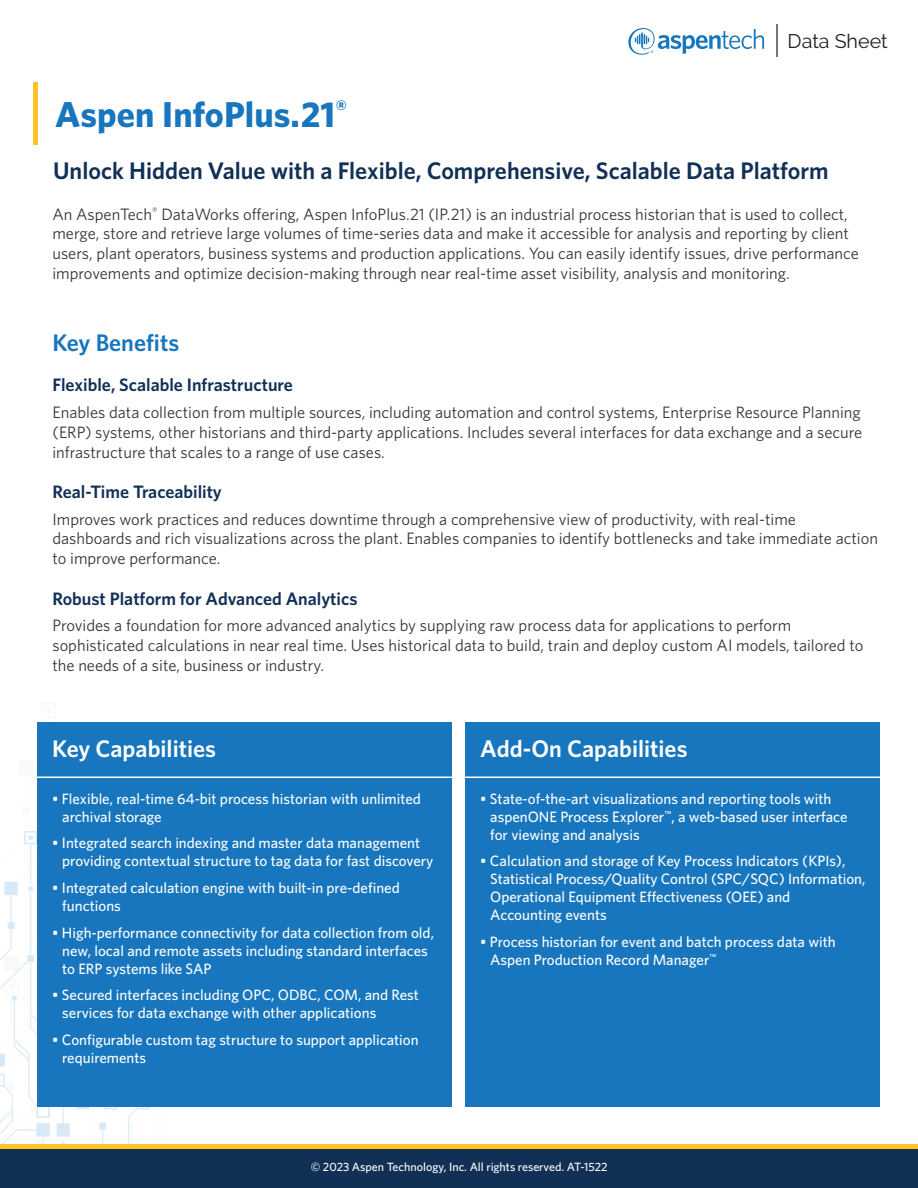
<style>
.page{position:relative;width:918px;height:1188px;background:#fff}
.page>*{position:absolute;margin:0;border:0;box-sizing:border-box;transform-origin:0 0}
.t1{font:700 36px "Whitney";letter-spacing:.005em;color:#1776bd}
.body{font:600 24px "Whitney";color:#113056}
.body-2{font:600 24px "Whitney";color:#fff}
.Header_Blue{font:600 24px "Whitney";color:#1776bd}
.body-3{font:19.65px "Raleway";color:#231f20}
.t2{font:600 18px "Whitney";color:#113056}
.BodyCopy_2{font:16.5px/19.8px "Whitney";color:#363534}
.body-4{font:500 15px/18px "Whitney";color:#fff}
.copyright{font:500 12px "Whitney";color:#fff}
</style>
<div class="page">
<img style="left:0;top:722px;width:283px;height:423px">
<hr style="left:34px;top:82px;width:4px;height:63px;background:#fec427">
<svg style="left:628px;top:28px;width:136px;height:27px"></svg>
<hr style="left:776px;top:24px;width:2px;height:33px;background:#231f20">
<div style="left:38px;top:723px;width:414px;height:384px;background:#1776bd"></div>
<div style="left:466px;top:723px;width:414px;height:384px;background:#1776bd"></div>
<hr style="left:27px;top:777px;width:873px;height:1px;background:#fff">
<div style="left:0;top:1149px;width:918px;height:39px;background:#113056"></div>
<hr style="left:0;top:1145px;width:918px;height:4px;background:#fec427">
<p class="t1" style="left:55px;top:92px;width:294px">Aspen InfoPlus.21<sup>®</sup></p>
<p class="body-3" style="left:788px;top:30px;width:102px">Data Sheet</p>
<p class="body" style="left:53px;top:156px;width:777px">Unlock Hidden Value with a Flexible, Comprehensive, Scalable Data Platform</p>
<p class="BodyCopy_2" style="left:52px;top:204px;width:808px">An AspenTech<sup>®</sup> DataWorks offering, Aspen InfoPlus.21 (IP.21) is an industrial process historian that is used to collect, merge, store and retrieve large volumes of time-series data and make it accessible for analysis and reporting by client users, plant operators, business systems and production applications. You can easily identify issues, drive performance improvements and optimize decision-making through near real-time asset visibility, analysis and monitoring.</p>
<p class="Header_Blue" style="left:52px;top:328px;width:128px">Key Benefits</p>
<h3 class="t2" style="left:52px;top:374px;width:242px">Flexible, Scalable Infrastructure</h3>
<p class="BodyCopy_2" style="left:52px;top:402px;width:811px;text-align:justify">Enables data collection from multiple sources, including automation and control systems, Enterprise Resource Planning (ERP) systems, other historians and third-party applications. Includes several interfaces for data exchange and a secure infrastructure that scales to a range of use cases.</p>
<h3 class="t2" style="left:52px;top:481px;width:171px">Real-Time Traceability</h3>
<p class="BodyCopy_2" style="left:52px;top:509px;width:827px">Improves work practices and reduces downtime through a comprehensive view of productivity, with real-time dashboards and rich visualizations across the plant. Enables companies to identify bottlenecks and take immediate action to improve performance.</p>
<h3 class="t2" style="left:52px;top:588px;width:307px">Robust Platform for Advanced Analytics</h3>
<p class="BodyCopy_2" style="left:52px;top:615px;width:812px">Provides a foundation for more advanced analytics by supplying raw process data for applications to perform sophisticated calculations in near real time. Uses historical data to build, train and deploy custom AI models, tailored to the needs of a site, business or industry.</p>
<p class="body-2" style="left:52px;top:734px;width:165px">Key Capabilities</p>
<p class="body-4" style="left:62px;top:789px;width:360px;text-indent:-10px">• Flexible, real-time 64-bit process historian with unlimited archival storage</p>
<p class="body-4" style="left:62px;top:834px;width:373px;text-indent:-10px">• Integrated search indexing and master data management providing contextual structure to tag data for fast discovery</p>
<p class="body-4" style="left:62px;top:878px;width:339px;text-indent:-10px">• Integrated calculation engine with built-in pre-defined functions</p>
<p class="body-4" style="left:62px;top:923px;width:373px;text-indent:-10px">• High-performance connectivity for data collection from old, new, local and remote assets including standard interfaces to ERP systems like SAP</p>
<p class="body-4" style="left:62px;top:986px;width:358px;text-indent:-10px">• Secured interfaces including OPC, ODBC, COM, and Rest services for data exchange with other applications</p>
<p class="body-4" style="left:62px;top:1030px;width:358px;text-indent:-10px">• Configurable custom tag structure to support application requirements</p>
<p class="body-2" style="left:480px;top:734px;width:209px">Add-On Capabilities</p>
<p class="body-4" style="left:490px;top:789px;width:359px;text-indent:-10px">• State-of-the-art visualizations and reporting tools with aspenONE Process Explorer<sup>™</sup>, a web-based user interface for viewing and analysis</p>
<p class="body-4" style="left:490px;top:852px;width:377px;text-indent:-10px">• Calculation and storage of Key Process Indicators (KPIs), Statistical Process/Quality Control (SPC/SQC) Information, Operational Equipment Effectiveness (OEE) and Accounting events</p>
<p class="body-4" style="left:490px;top:932px;width:347px;text-indent:-10px">• Process historian for event and batch process data with<br>Aspen Production Record Manager<sup>™</sup></p>
<p class="copyright" style="left:311px;top:1160px;width:298px">© 2023 Aspen Technology, Inc. All rights reserved. AT-1522</p>
</div>
